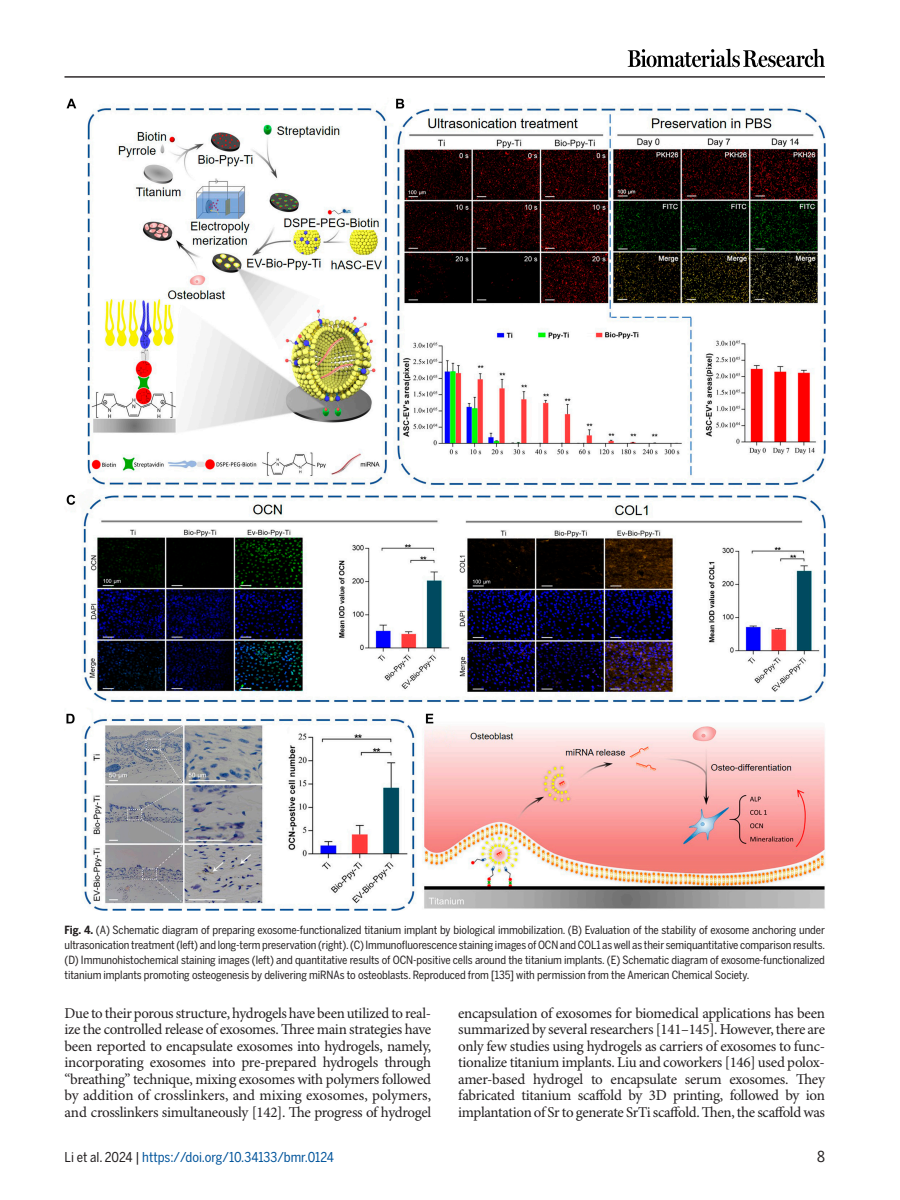
<style>
.page{position:relative;width:900px;height:1200px;background:#fff}
.page>*{position:absolute;margin:0;border:0;box-sizing:border-box;transform-origin:0 0}
.t1{font:15px/16.5px "Minion Pro";letter-spacing:-.025em;color:#231f20;text-align:justify}
.t2{font:15px "Benton Sans Cond";color:#231f20}
.t3{font:13.5px "Benton Sans Cond";color:#00549b}
.t4{font:11.25px/15px "Benton Sans Cond";letter-spacing:-.01em;color:#231f20;text-align:justify}
.s1{font-weight:700}
.s2{color:#231f20}
</style>
<div class="page">
<hr style="left:64px;top:76px;width:761px;height:2px;background:#231f20">
<svg style="left:628px;top:49px;width:197px;height:18px"></svg>
<img style="left:66px;top:98px;width:759px;height:813px">
<p class="t4" style="left:64px;top:922px;width:762px"><span class="s1">Fig. 4.</span> (A) Schematic diagram of preparing exosome-functionalized titanium implant by biological immobilization. (B) Evaluation of the stability of exosome anchoring under ultrasonication treatment (left) and long-term preservation (right). (C) Immunofluorescence staining images of OCN and COL1 as well as their semiquantitative comparison results. (D) Immunohistochemical staining images (left) and quantitative results of OCN-positive cells around the titanium implants. (E) Schematic diagram of exosome-functionalized titanium implants promoting osteogenesis by delivering miRNAs to osteoblasts. Reproduced from [135] with permission from the American Chemical Society.</p>
<p class="t1" style="left:64px;top:1005px;width:368px">Due to their porous structure, hydrogels have been utilized to real&shy;ize the controlled release of exosomes. Three main strategies have been reported to encapsulate exosomes into hydrogels, namely, incorporating exosomes into pre-prepared hydrogels through “breathing” technique, mixing exosomes with polymers followed by addition of crosslinkers, and mixing exosomes, polymers, and crosslinkers simultaneously [ 142 ]. The progress of hydrogel</p>
<p class="t1" style="left:458px;top:1005px;width:368px">encapsulation of exosomes for biomedical applications has been summarized by several researchers [ 141 – 145 ]. However, there are only few studies using hydrogels as carriers of exosomes to func&shy;tionalize titanium implants. Liu and coworkers [ 146 ] used polox&shy;amer-based hydrogel to encapsulate serum exosomes. They fabricated titanium scaffold by 3D printing, followed by ion implantation of Sr to generate SrTi scaffold. Then, the scaffold was</p>
<p class="t3" style="left:64px;top:1149px;width:271px"><span class="s2">Li et al. 2024 |</span> https://doi.org/10.34133/bmr.0124</p>
<p class="t2" style="left:817px;top:1147px;width:9px">8</p>
</div>
